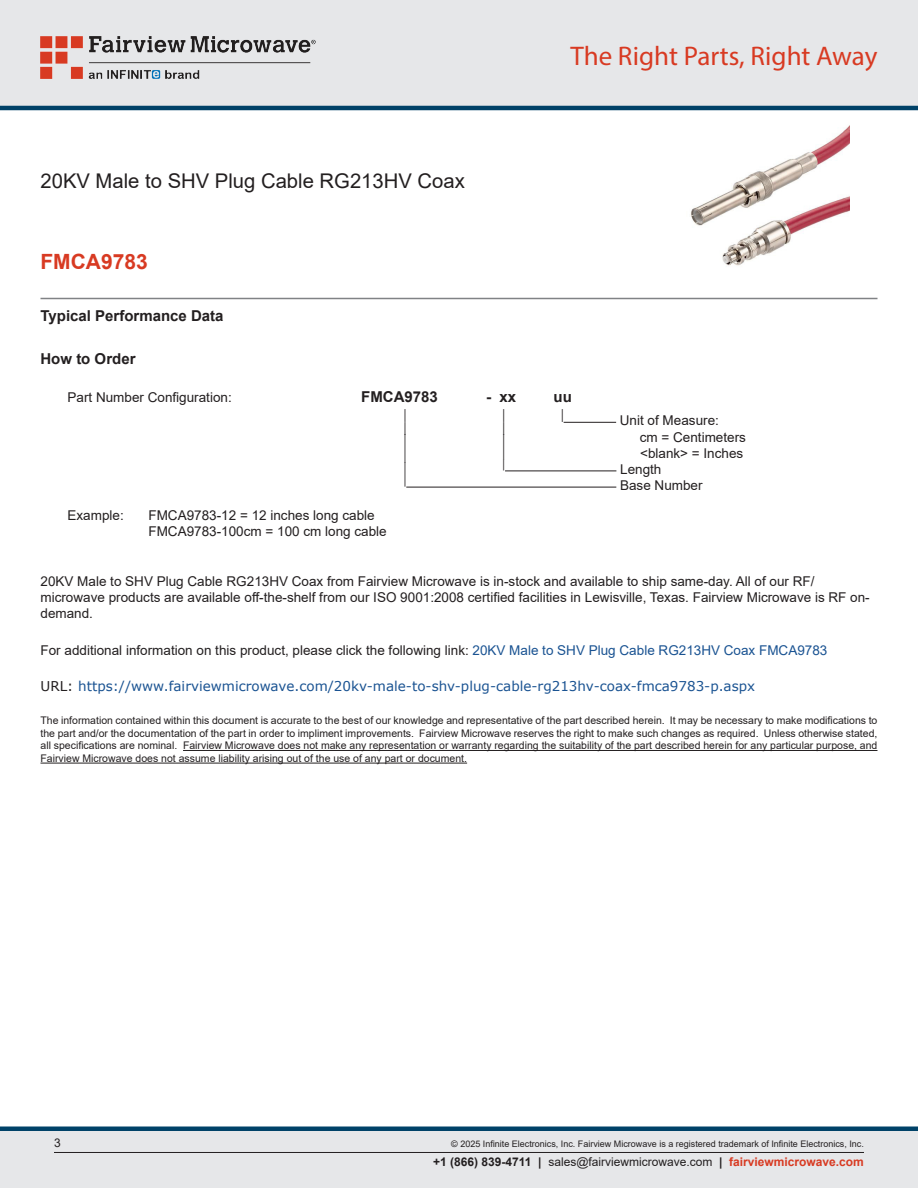
<style>
.page{position:relative;width:918px;height:1188px;background:#fff}
.page>*{position:absolute;margin:0;border:0;box-sizing:border-box;transform-origin:0 0}
.Specs_Para{font:30px "Arial";color:#231f20;scale:.33 1}
.t1{font:27px "Myriad Pro";color:#d83a22}
.Specs_Para-2{font:26.85px "Arial";color:#231f20;scale:.37 1}
.Specs_Para-3{font:25.8px "Arial";color:#231f20;scale:.39 1}
.Branded_Part_No{font:700 21px "Arial";color:#d83a22}
.Web_Description_Para{font:20.25px "Arial";color:#231f20}
.Head1{font:700 15px "Arial";color:#231f20}
.Specs_Para-4{font:700 15px "Arial";color:#231f20}
.Specs_Para-5{font:700 15px "Arial";color:#231f20;scale:1.04 1}
.Web_Description_Para-2{font:13.5px/16.2px "Arial";color:#231f20}
.Specs_Para-6{font:13.5px "Arial";color:#231f20}
.URL_para{font:13.5px "Verdana";color:#1a5392}
.Specs_Para-7{font:13.5px "Arial";color:#231f20;scale:.75 1}
.t2{font:12px "Arial";color:#231f20}
.Specs_Para-8{font:11.25px "Arial";color:#231f20;scale:.86 1}
.t3{font:10.5px/12.6px "Arial";color:#231f20;text-align:justify}
.Copyright_disclaimer{font:9px "Arial";color:#231f20}
.s1{color:#1a5392}
.s2{color:#231f20}
.s3{font-weight:700}
.s4{font-weight:700;color:#d83a22}
</style>
<div class="page">
<div style="left:0;top:1131px;width:918px;height:57px;background:#e6e7e9"></div>
<div style="left:0;top:1126px;width:918px;height:5px;background:#004268"></div>
<div style="left:0;top:0;width:918px;height:108px;background:#e6e7e9"></div>
<hr style="left:0;top:106px;width:918px;height:4px;background:#004268">
<img style="left:40px;top:36px;width:276px;height:42px">
<hr style="left:54px;top:1152px;width:810px;height:1px;background:#231f20">
<hr style="left:40px;top:298px;width:838px;height:1px;background:#808285">
<img style="left:691px;top:126px;width:158px;height:140px">
<hr style="left:564px;top:422px;width:52px;height:1px;background:#231f20">
<hr style="left:505px;top:470px;width:111px;height:1px;background:#231f20">
<hr style="left:406px;top:487px;width:210px;height:1px;background:#231f20">
<hr style="left:183px;top:750px;width:694px;height:1px;background:#231f20">
<hr style="left:40px;top:763px;width:427px;height:1px;background:#231f20">
<h1 class="Web_Description_Para" style="left:40px;top:167px;width:426px">20KV Male to SHV Plug Cable RG213HV Coax</h1>
<p class="Branded_Part_No" style="left:40px;top:247px;width:109px">FMCA9783</p>
<h2 class="t1" style="left:571px;top:39px;width:308px">The Right Parts, Right Away</h2>
<p class="Head1" style="left:40px;top:306px;width:185px">Typical Performance Data</p>
<p class="Head1" style="left:40px;top:348px;width:97px">How to Order</p>
<p class="Specs_Para-6" style="left:68px;top:388px;width:166px">Part Number Configuration:</p>
<p class="Specs_Para-4" style="left:361px;top:387px;width:78px">FMCA9783</p>
<p class="Specs_Para-5" style="left:486px;top:387px;width:31px">- xx</p>
<p class="Specs_Para-4" style="left:554px;top:387px;width:20px">uu</p>
<p class="Specs_Para-7" style="left:404px;top:405px;width:5px">|</p>
<p class="Specs_Para-7" style="left:503px;top:405px;width:5px">|</p>
<p class="Specs_Para-7" style="left:561px;top:405px;width:5px">|</p>
<p class="Specs_Para-6" style="left:620px;top:411px;width:101px">Unit of Measure:</p>
<p class="Specs_Para-7" style="left:404px;top:418px;width:5px">|</p>
<p class="Specs_Para-7" style="left:503px;top:418px;width:5px">|</p>
<p class="Specs_Para-6" style="left:640px;top:428px;width:108px">cm = Centimeters</p>
<p class="Specs_Para" style="left:404px;top:425px;width:9px">|</p>
<p class="Specs_Para-2" style="left:503px;top:426px;width:9px">|</p>
<p class="Specs_Para-6" style="left:640px;top:444px;width:105px">&lt;blank&gt; = Inches</p>
<p class="Specs_Para-8" style="left:503px;top:457px;width:4px">|</p>
<p class="Specs_Para-6" style="left:620px;top:460px;width:43px">Length</p>
<p class="Specs_Para-3" style="left:404px;top:454px;width:8px">|</p>
<p class="Specs_Para-6" style="left:620px;top:476px;width:84px">Base Number</p>
<p class="Specs_Para-6" style="left:68px;top:506px;width:58px">Example:</p>
<p class="Specs_Para-6" style="left:148px;top:506px;width:228px">FMCA9783-12 = 12 inches long cable</p>
<p class="Specs_Para-6" style="left:148px;top:522px;width:240px">FMCA9783-100cm = 100 cm long cable</p>
<h1 class="Web_Description_Para-2" style="left:40px;top:573px;width:831px">20KV Male to SHV Plug Cable RG213HV Coax from Fairview Microwave is in-stock and available to ship same-day. All of our RF/ microwave products are available off-the-shelf from our ISO 9001:2008 certified facilities in Lewisville, Texas. Fairview Microwave is RF on&shy;demand.</h1>
<h1 class="Web_Description_Para-2" style="left:40px;top:642px;width:788px">For additional information on this product, please click the following link: <span class="s1">20KV Male to SHV Plug Cable RG213HV Coax FMCA9783</span></h1>
<p class="URL_para" style="left:40px;top:677px;width:716px"><span class="s2">URL:</span> https://www.fairviewmicrowave.com/20kv-male-to-shv-plug-cable-rg213hv-coax-fmca9783-p.aspx</p>
<p class="t3" style="left:40px;top:714px;width:838px">The information contained within this document is accurate to the best of our knowledge and representative of the part described herein. It may be necessary to make modifications to the part and/or the documentation of the part in order to impliment improvements. Fairview Microwave reserves the right to make such changes as required. Unless otherwise stated, all specifications are nominal. Fairview Microwave does not make any representation or warranty regarding the suitability of the part described herein for any particular purpose, and Fairview Microwave does not assume liability arising out of the use of any part or document.</p>
<p class="t2" style="left:54px;top:1135px;width:8px">3</p>
<p class="Copyright_disclaimer" style="left:451px;top:1138px;width:414px">© 2025 Infinite Electronics, Inc. Fairview Microwave is a registered trademark of Infinite Electronics, Inc.</p>
<p class="t2" style="left:433px;top:1153px;width:432px"><span class="s3">+1 (866) 839-4711 |</span> sales@fairviewmicrowave.com <span class="s3">|</span> <span class="s4">fairviewmicrowave.com</span></p>
</div>
